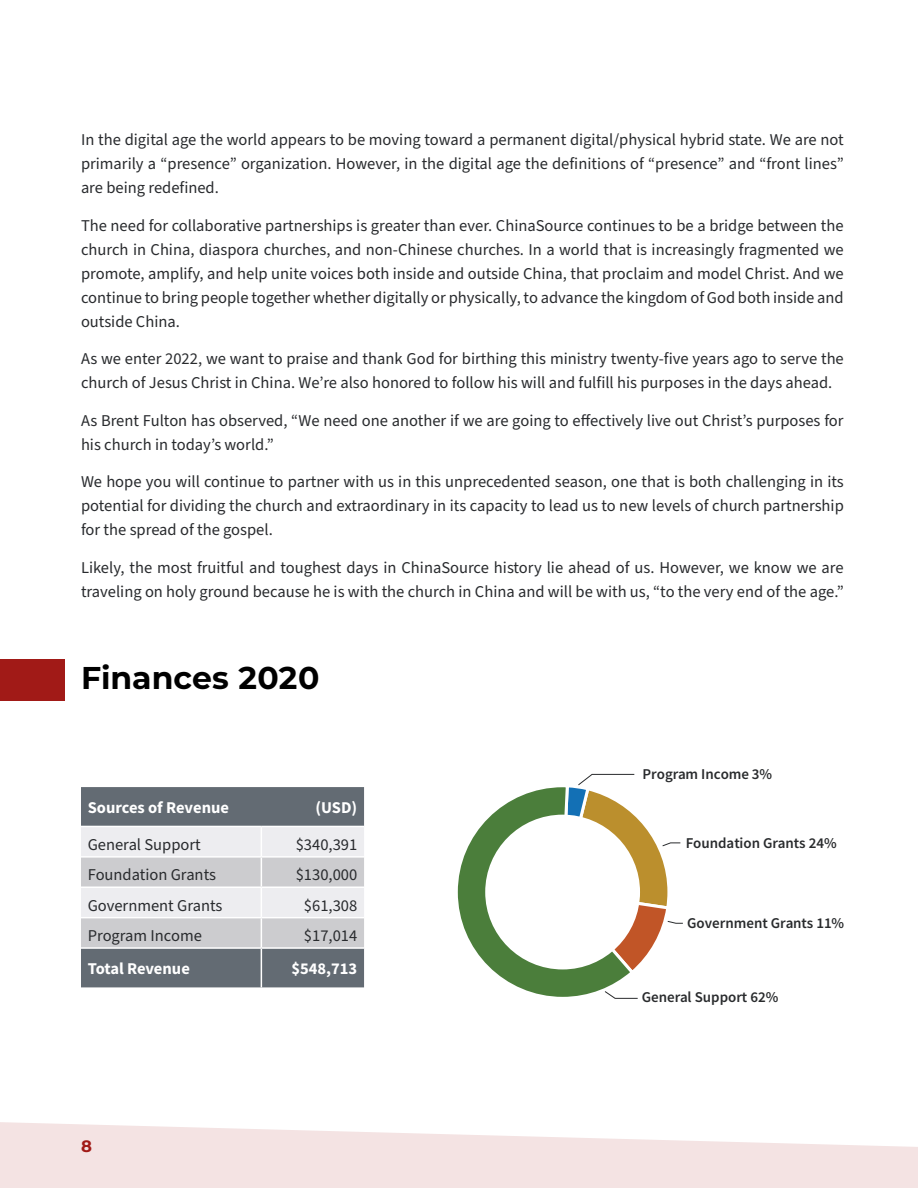
<style>
.page{position:relative;width:918px;height:1188px;background:#fff}
.page>*{position:absolute;margin:0;border:0;box-sizing:border-box;transform-origin:0 0}
.t1{font:700 31.5px "Montserrat";color:#000}
.t2{font:16.5px/24px "Source Sans Pro";color:#292b2e;text-align:justify}
.t3{font:700 16.5px "Source Sans Pro";color:#fff}
.t4{font:700 16.5px "Montserrat";color:#a11a17}
.t5{font:600 15px "Source Sans Pro";color:#292b2d}
</style>
<div class="page">
<div style="left:0;top:659px;width:65px;height:41px;background:#a11a17"></div>
<div style="left:81px;top:787px;width:283px;height:200px;background:#636b73"></div>
<svg style="left:81px;top:827px;width:283px;height:120px;background:#dedee0"></svg>
<hr style="left:81px;top:947px;width:180px;height:2px;background:#fff">
<hr style="left:261px;top:947px;width:103px;height:2px;background:#fff">
<hr style="left:261px;top:949px;width:1px;height:38px;background:#fff">
<hr style="left:81px;top:826px;width:180px;height:1px;background:#fff">
<hr style="left:261px;top:826px;width:103px;height:1px;background:#fff">
<svg style="left:457px;top:774px;width:226px;height:225px"></svg>
<svg style="left:0;top:1122px;width:918px;height:66px;fill:#f4e3e3"></svg>
<p class="t2" style="left:81px;top:128px;width:764px">In the digital age the world appears to be moving toward a permanent digital/physical hybrid state. We are not primarily a “presence” organization. However, in the digital age the definitions of “presence” and “front lines” are being redefined.</p>
<p class="t2" style="left:81px;top:214px;width:764px">The need for collaborative partnerships is greater than ever. ChinaSource continues to be a bridge between the church in China, diaspora churches, and non-Chinese churches. In a world that is increasingly fragmented we promote, amplify, and help unite voices both inside and outside China, that proclaim and model Christ. And we continue to bring people together whether digitally or physically, to advance the kingdom of God both inside and outside China.</p>
<p class="t2" style="left:81px;top:347px;width:764px">As we enter 2022, we want to praise and thank God for birthing this ministry twenty-five years ago to serve the church of Jesus Christ in China. We’re also honored to follow his will and fulfill his purposes in the days ahead.</p>
<p class="t2" style="left:81px;top:409px;width:764px">As Brent Fulton has observed, “We need one another if we are going to effectively live out Christ’s purposes for his church in today’s world.”</p>
<p class="t2" style="left:81px;top:470px;width:764px">We hope you will continue to partner with us in this unprecedented season, one that is both challenging in its potential for dividing the church and extraordinary in its capacity to lead us to new levels of church partnership for the spread of the gospel.</p>
<p class="t2" style="left:81px;top:556px;width:764px">Likely, the most fruitful and toughest days in ChinaSource history lie ahead of us. However, we know we are traveling on holy ground because he is with the church in China and will be with us, “to the very end of the age.”</p>
<h1 class="t1" style="left:81px;top:656px;width:240px">Finances 2020</h1>
<p class="t3" style="left:88px;top:796px;width:143px">Sources of Revenue</p>
<p class="t3" style="left:315px;top:796px;width:43px">(USD)</p>
<p class="t2" style="left:88px;top:833px;width:115px">General Support</p>
<p class="t2" style="left:296px;top:833px;width:63px">$340,391</p>
<p class="t2" style="left:88px;top:864px;width:130px">Foundation Grants</p>
<p class="t2" style="left:296px;top:864px;width:63px">$130,000</p>
<p class="t2" style="left:88px;top:894px;width:136px">Government Grants</p>
<p class="t2" style="left:304px;top:894px;width:55px">$61,308</p>
<p class="t2" style="left:88px;top:924px;width:116px">Program Income</p>
<p class="t2" style="left:304px;top:924px;width:55px">$17,014</p>
<p class="t3" style="left:88px;top:957px;width:104px">Total Revenue</p>
<p class="t3" style="left:291px;top:957px;width:67px">$548,713</p>
<p class="t4" style="left:81px;top:1134px;width:12px">8</p>
<p class="t5" style="left:642px;top:765px;width:131px">Program Income 3%</p>
<p class="t5" style="left:686px;top:834px;width:152px">Foundation Grants 24%</p>
<p class="t5" style="left:687px;top:913px;width:159px">Government Grants 11%</p>
<p class="t5" style="left:642px;top:987px;width:138px">General Support 62%</p>
</div>
